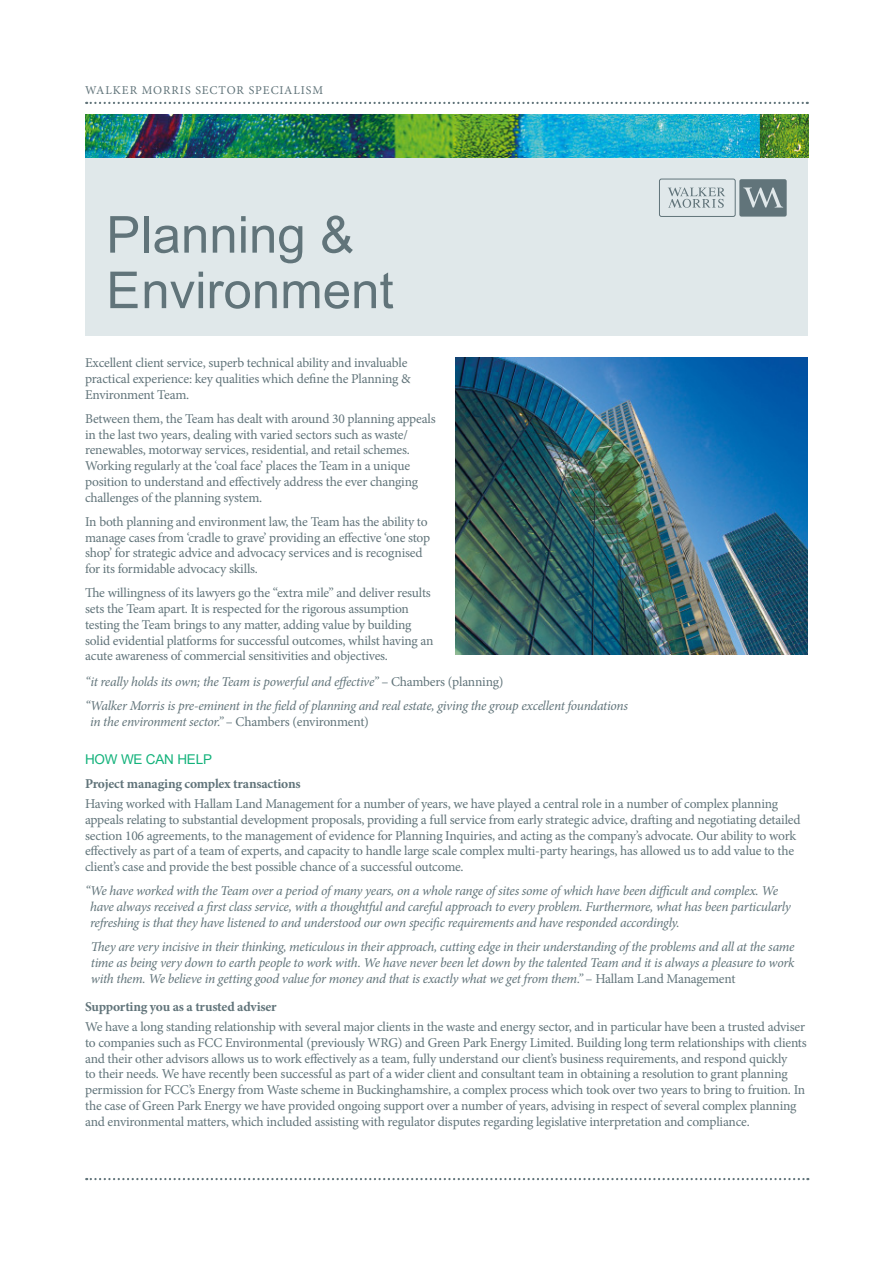
<style>
.page{position:relative;width:893px;height:1263px;background:#fff}
.page>*{position:absolute;margin:0;border:0;box-sizing:border-box;transform-origin:0 0}
.t1{font:51px/55.5px "Arial";color:#61747a}
.WM_body_copy_smaller{font:13.5px/15.8px "Minion Pro";letter-spacing:-.015em;color:#61747a}
.WM_body_copy_smaller-2{font:italic 13.5px/15.8px "Minion Pro";letter-spacing:-.02em;color:#61747a}
.WM_body_copy__last_l{font:italic 13.5px/15.8px "Minion Pro";letter-spacing:-.02em;color:#61747a;text-align:justify}
.WM_body_sub_head_sma{font:700 13.5px "Minion Pro";letter-spacing:-.015em;color:#61747a}
.WM_sub_head_smaller{font:13.5px "Arial";letter-spacing:-.015em;color:#13b27b}
.WM_running_header{font:12px "Minion Pro";letter-spacing:.08em;color:#61747a}
.s1{font-style:normal}
</style>
<div class="page">
<svg style="left:86px;top:102px;width:722px;height:2px"></svg>
<div style="left:85px;top:157px;width:723px;height:179px;background:#e0e8ea"></div>
<img style="left:455px;top:357px;width:353px;height:298px">
<svg style="left:86px;top:1178px;width:722px;height:2px"></svg>
<svg style="left:668px;top:187px;width:57px;height:21px"></svg>
<div style="left:659px;top:179px;width:77px;height:38px;border:1px solid #61747a;border-radius:2px"></div>
<svg style="left:739px;top:179px;width:48px;height:38px;background:#76878c"></svg>
<img style="left:86px;top:115px;width:722px;height:42px">
<p class="WM_running_header" style="left:85px;top:82px;width:240px">WALKER MORRIS SECTOR SPECIALISM</p>
<p class="t1" style="left:106px;top:207px;width:289px">Planning &amp;<br>Environment</p>
<p class="WM_body_copy_smaller" style="left:85px;top:355px;width:327px">Excellent client service, superb technical ability and invaluable practical experience: key qualities which define the Planning &amp;<br>Environment Team.</p>
<p class="WM_body_copy_smaller" style="left:85px;top:411px;width:352px">Between them, the Team has dealt with around 30 planning appeals in the last two years, dealing with varied sectors such as waste/ renewables, motorway services, residential, and retail schemes.<br>Working regularly at the ‘coal face’ places the Team in a unique position to understand and effectively address the ever changing challenges of the planning system.</p>
<p class="WM_body_copy_smaller" style="left:85px;top:514px;width:347px">In both planning and environment law, the Team has the ability to manage cases from ‘cradle to grave’ providing an effective ‘one stop shop’ for strategic advice and advocacy services and is recognised for its formidable advocacy skills.</p>
<p class="WM_body_copy_smaller" style="left:85px;top:585px;width:350px">The willingness of its lawyers go the “extra mile” and deliver results sets the Team apart. It is respected for the rigorous assumption testing the Team brings to any matter, adding value by building solid evidential platforms for successful outcomes, whilst having an acute awareness of commercial sensitivities and objectives.</p>
<p class="WM_body_copy_smaller-2" style="left:85px;top:674px;width:420px">“it really holds its own; the Team is powerful and effective” <span class="s1">– Chambers (planning)</span></p>
<p class="WM_body_copy_smaller-2" style="left:90px;top:698px;width:539px;text-indent:-5px">“Walker Morris is pre-eminent in the field of planning and real estate, giving the group excellent foundations in the environment sector.” <span class="s1">– Chambers (environment)</span></p>
<p class="WM_sub_head_smaller" style="left:85px;top:750px;width:128px">HOW WE CAN HELP</p>
<p class="WM_body_sub_head_sma" style="left:85px;top:774px;width:217px">Project managing complex transactions</p>
<p class="WM_body_copy_smaller" style="left:85px;top:796px;width:717px">Having worked with Hallam Land Management for a number of years, we have played a central role in a number of complex planning appeals relating to substantial development proposals, providing a full service from early strategic advice, drafting and negotiating detailed section 106 agreements, to the management of evidence for Planning Inquiries, and acting as the company’s advocate. Our ability to work effectively as part of a team of experts, and capacity to handle large scale complex multi-party hearings, has allowed us to add value to the client’s case and provide the best possible chance of a successful outcome.</p>
<p class="WM_body_copy_smaller-2" style="left:90px;top:883px;width:702px;text-indent:-5px">“We have worked with the Team over a period of many years, on a whole range of sites some of which have been difficult and complex. We have always received a first class service, with a thoughtful and careful approach to every problem. Furthermore, what has been particularly refreshing is that they have listened to and understood our own specific requirements and have responded accordingly.</p>
<p class="WM_body_copy__last_l" style="left:91px;top:939px;width:705px">They are very incisive in their thinking, meticulous in their approach, cutting edge in their understanding of the problems and all at the same time as being very down to earth people to work with. We have never been let down by the talented Team and it is always a pleasure to work with them. We believe in getting good value for money and that is exactly what we get from them.” <span class="s1">– Hallam Land Management</span></p>
<p class="WM_body_sub_head_sma" style="left:85px;top:997px;width:193px">Supporting you as a trusted adviser</p>
<p class="WM_body_copy_smaller" style="left:85px;top:1019px;width:723px">We have a long standing relationship with several major clients in the waste and energy sector, and in particular have been a trusted adviser to companies such as FCC Environmental (previously WRG) and Green Park Energy Limited. Building long term relationships with clients and their other advisors allows us to work effectively as a team, fully understand our client’s business requirements, and respond quickly<br>to their needs. We have recently been successful as part of a wider client and consultant team in obtaining a resolution to grant planning permission for FCC’s Energy from Waste scheme in Buckinghamshire, a complex process which took over two years to bring to fruition. In the case of Green Park Energy we have provided ongoing support over a number of years, advising in respect of several complex planning and environmental matters, which included assisting with regulator disputes regarding legislative interpretation and compliance.</p>
</div>
